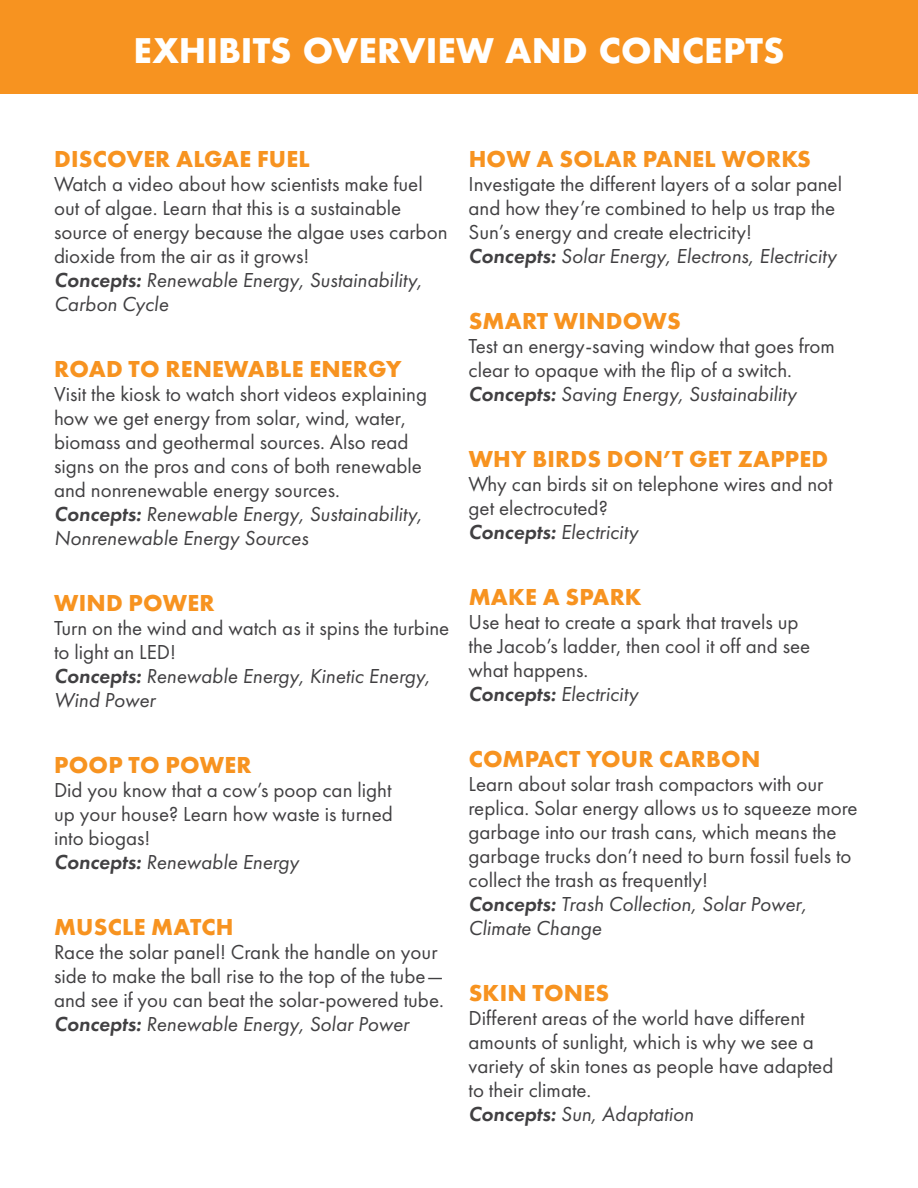
<style>
.page{position:relative;width:918px;height:1188px;background:#fff}
.page>*{position:absolute;margin:0;border:0;box-sizing:border-box;transform-origin:0 0}
.t1{font:700 33px "Futura";color:#fff}
.t2{font:700 24px "Futura PT";letter-spacing:.01em;color:#f79320}
.t3{font:21px/24px "Futura PT";color:#414042}
.s1{font-weight:600;font-style:italic}
.s2{font-style:italic}
</style>
<div class="page">
<div style="left:0;top:0;width:918px;height:94px;background:#f79320"></div>
<h1 class="t1" style="left:134px;top:27px;width:652px">EXHIBITS OVERVIEW AND CONCEPTS</h1>
<p class="t2" style="left:54px;top:143px;width:257px">DISCOVER ALGAE FUEL</p>
<p class="t3" style="left:54px;top:172px;width:395px">Watch a video about how scientists make fuel out of algae. Learn that this is a sustainable source of energy because the algae uses carbon dioxide from the air as it grows!<br><span class="s1">Concepts:</span> <span class="s2">Renewable Energy, Sustainability, Carbon Cycle</span></p>
<p class="t2" style="left:54px;top:353px;width:349px">ROAD TO RENEWABLE ENERGY</p>
<p class="t3" style="left:54px;top:382px;width:375px">Visit the kiosk to watch short videos explaining how we get energy from solar, wind, water, biomass and geothermal sources. Also read signs on the pros and cons of both renewable and nonrenewable energy sources.<br><span class="s1">Concepts:</span> <span class="s2">Renewable Energy, Sustainability, Nonrenewable Energy Sources</span></p>
<p class="t2" style="left:54px;top:587px;width:162px">WIND POWER</p>
<p class="t3" style="left:54px;top:616px;width:397px">Turn on the wind and watch as it spins the turbine to light an LED!<br><span class="s1">Concepts:</span> <span class="s2">Renewable Energy, Kinetic Energy,<br>Wind Power</span></p>
<p class="t2" style="left:54px;top:749px;width:199px">POOP TO POWER</p>
<p class="t3" style="left:54px;top:778px;width:340px">Did you know that a cow’s poop can light up your house? Learn how waste is turned into biogas!<br><span class="s1">Concepts:</span> <span class="s2">Renewable Energy</span></p>
<p class="t2" style="left:54px;top:911px;width:181px">MUSCLE MATCH</p>
<p class="t3" style="left:54px;top:940px;width:391px">Race the solar panel! Crank the handle on your side to make the ball rise to the top of the tube— and see if you can beat the solar-powered tube.<br><span class="s1">Concepts:</span> <span class="s2">Renewable Energy, Solar Power</span></p>
<p class="t2" style="left:469px;top:143px;width:344px">HOW A SOLAR PANEL WORKS</p>
<p class="t3" style="left:469px;top:172px;width:375px">Investigate the different layers of a solar panel and how they’re combined to help us trap the Sun’s energy and create electricity!<br><span class="s1">Concepts:</span> <span class="s2">Solar Energy, Electrons, Electricity</span></p>
<p class="t2" style="left:469px;top:305px;width:214px">SMART WINDOWS</p>
<p class="t3" style="left:469px;top:334px;width:368px">Test an energy-saving window that goes from clear to opaque with the flip of a switch.<br><span class="s1">Concepts:</span> <span class="s2">Saving Energy, Sustainability</span></p>
<p class="t2" style="left:469px;top:443px;width:361px">WHY BIRDS DON’T GET ZAPPED</p>
<p class="t3" style="left:469px;top:472px;width:366px">Why can birds sit on telephone wires and not get electrocuted?<br><span class="s1">Concepts:</span> <span class="s2">Electricity</span></p>
<p class="t2" style="left:469px;top:581px;width:175px">MAKE A SPARK</p>
<p class="t3" style="left:469px;top:610px;width:343px">Use heat to create a spark that travels up the Jacob’s ladder, then cool it off and see what happens.<br><span class="s1">Concepts:</span> <span class="s2">Electricity</span></p>
<p class="t2" style="left:469px;top:743px;width:293px">COMPACT YOUR CARBON</p>
<p class="t3" style="left:469px;top:772px;width:391px">Learn about solar trash compactors with our replica. Solar energy allows us to squeeze more garbage into our trash cans, which means the garbage trucks don’t need to burn fossil fuels to collect the trash as frequently!<br><span class="s1">Concepts:</span> <span class="s2">Trash Collection, Solar Power, Climate Change</span></p>
<p class="t2" style="left:469px;top:977px;width:142px">SKIN TONES</p>
<p class="t3" style="left:469px;top:1006px;width:366px">Different areas of the world have different amounts of sunlight, which is why we see a variety of skin tones as people have adapted to their climate.<br><span class="s1">Concepts:</span> <span class="s2">Sun, Adaptation</span></p>
</div>
